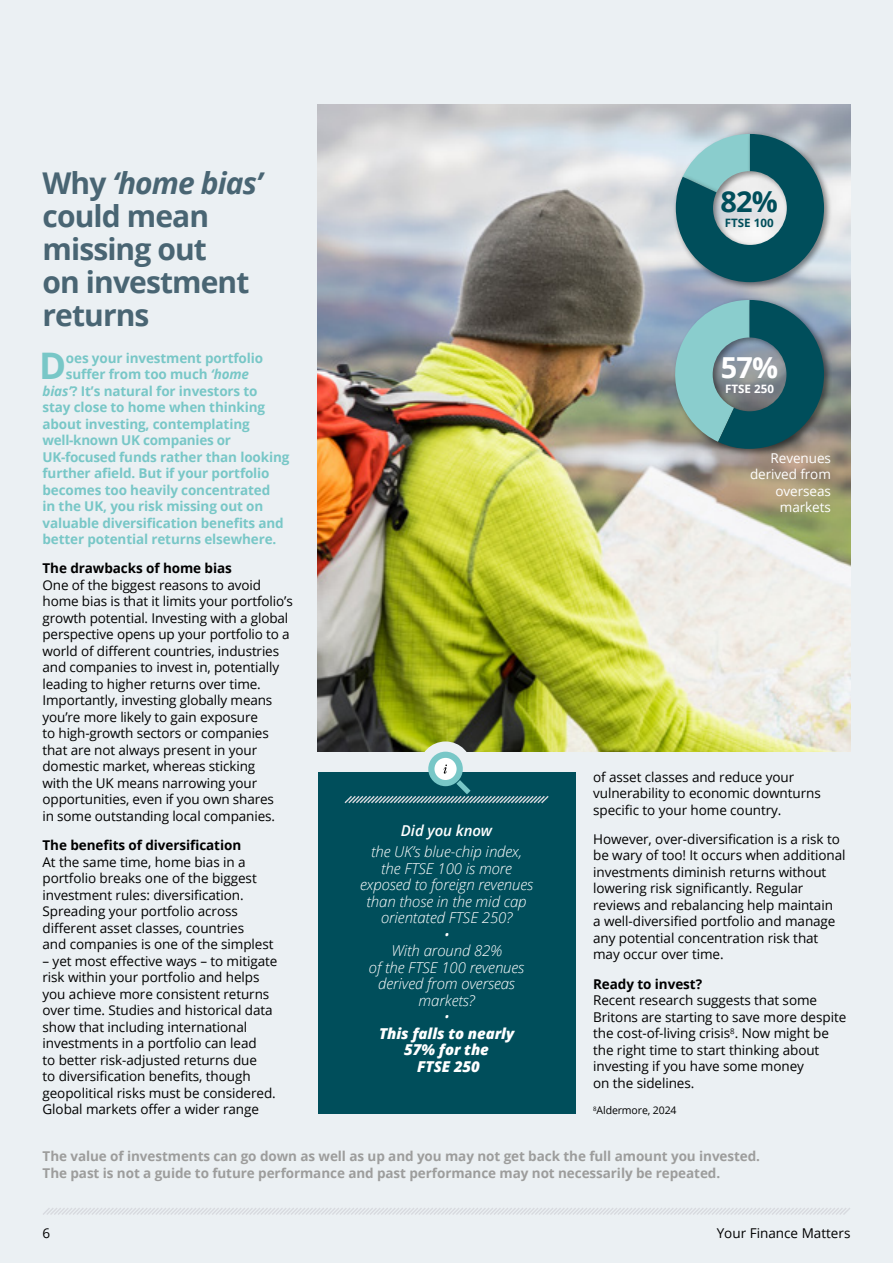
<style>
.page{position:relative;width:893px;height:1263px;background:#ebf0f3}
.page>*{position:absolute;margin:0;border:0;box-sizing:border-box;transform-origin:0 0}
.t1{font:700 36.6px "Open Sans";color:#78c7c7}
.t2{font:700 30px/33px "Open Sans";letter-spacing:-.03em;color:#496573}
.t3{font:700 28.95px "Open Sans";color:#004e5b}
.t4{font:700 28.95px "Open Sans";color:#fff}
.t5{font:italic 300 15px/16.5px "Open Sans";letter-spacing:-.005em;color:#fff;text-align:center}
.t6{font:italic 800 15px/16.5px "Open Sans";letter-spacing:-.005em;color:#fff;text-align:center}
.t7{font:italic 600 15px "Open Sans";letter-spacing:-.005em;color:#fff}
.t8{font:13.5px/16.5px "Open Sans";letter-spacing:-.005em;color:#000}
.t9{font:700 13.5px "Open Sans";letter-spacing:-.01em;color:#78c7c7}
.t10{font:700 13.5px/16.5px "Open Sans";letter-spacing:-.005em;color:#9d9d9c}
.t11{font:700 13.5px "Open Sans";letter-spacing:-.005em;color:#000}
.t12{font:13.5px/16.5px "Open Sans";letter-spacing:-.005em;color:#fff;text-align:right}
.t13{font:700 11.55px "Open Sans";color:#004e5b}
.t14{font:700 11.55px "Open Sans";color:#fff}
.t15{font:10.5px "Open Sans";letter-spacing:-.01em;color:#000}
.s1{font-style:italic}
</style>
<div class="page">
<img style="left:318px;top:105px;width:532px;height:646px">
<div style="left:419px;top:741px;width:53px;height:53px;background:#ebf0f3;border-radius:50%"></div>
<svg style="left:43px;top:1208px;width:807px;height:7px"></svg>
<div style="left:318px;top:773px;width:257px;height:341px;background:#004e5b"></div>
<div style="left:428px;top:752px;width:35px;height:34px;background:#78c7c7;border-radius:50%"></div>
<div style="left:434px;top:758px;width:23px;height:22px;background:#fff;border-radius:50%"></div>
<svg style="left:444px;top:764px;width:3px;height:9px"></svg>
<svg style="left:344px;top:780px;width:205px;height:24px"></svg>
<div style="left:674px;top:132px;width:159px;height:159px;background:#000;opacity:.45"></div>
<svg style="left:676px;top:134px;width:148px;height:148px"></svg>
<div style="left:716px;top:298px;width:116px;height:159px;background:#000;opacity:.45"></div>
<svg style="left:665px;top:300px;width:159px;height:149px;background:#5c888f"></svg>
<h2 class="t2" style="left:43px;top:165px;width:221px">Why <span class="s1">‘home bias’ </span>could mean missing out<br>on investment returns</h2>
<h1 class="t1" style="left:39px;top:340px;width:29px">D</h1>
<p class="t9" style="left:66px;top:348px;width:199px">oes your investment portfolio</p>
<p class="t9" style="left:66px;top:365px;width:185px">suffer from too much <span class="s1">‘home</span></p>
<p class="t9" style="left:43px;top:381px;width:217px"><span class="s1">bias’</span>? It’s natural for investors to</p>
<p class="t9" style="left:43px;top:398px;width:224px">stay close to home when thinking</p>
<p class="t9" style="left:43px;top:414px;width:209px">about investing, contemplating</p>
<p class="t9" style="left:43px;top:431px;width:190px">well-known UK companies or</p>
<p class="t9" style="left:43px;top:447px;width:248px">UK-focused funds rather than looking</p>
<p class="t9" style="left:43px;top:464px;width:229px">further afield. But if your portfolio</p>
<p class="t9" style="left:43px;top:480px;width:229px">becomes too heavily concentrated</p>
<p class="t9" style="left:43px;top:497px;width:222px">in the UK, you risk missing out on</p>
<p class="t9" style="left:43px;top:513px;width:243px">valuable diversification benefits and</p>
<p class="t9" style="left:43px;top:530px;width:235px">better potential returns elsewhere.</p>
<p class="t11" style="left:43px;top:559px;width:191px">The drawbacks of home bias</p>
<p class="t8" style="left:43px;top:576px;width:252px">One of the biggest reasons to avoid home bias is that it limits your portfolio’s growth potential. Investing with a global perspective opens up your portfolio to a world of different countries, industries and companies to invest in, potentially leading to higher returns over time.<br>Importantly, investing globally means you’re more likely to gain exposure<br>to high-growth sectors or companies that are not always present in your domestic market, whereas sticking<br>with the UK means narrowing your opportunities, even if you own shares<br>in some outstanding local companies.</p>
<p class="t11" style="left:43px;top:836px;width:200px">The benefits of diversification</p>
<p class="t8" style="left:43px;top:853px;width:233px">At the same time, home bias in a portfolio breaks one of the biggest investment rules: diversification.<br>Spreading your portfolio across different asset classes, countries<br>and companies is one of the simplest</p>
<p class="t8" style="left:43px;top:952px;width:236px">– yet most effective ways – to mitigate risk within your portfolio and helps you achieve more consistent returns over time. Studies and historical data show that including international investments in a portfolio can lead<br>to better risk-adjusted returns due<br>to diversification benefits, though geopolitical risks must be considered.<br>Global markets offer a wider range</p>
<h3 class="t3" style="left:721px;top:181px;width:59px">82%</h3>
<p class="t13" style="left:725px;top:214px;width:50px">FTSE 100</p>
<h3 class="t4" style="left:721px;top:347px;width:59px">57%</h3>
<p class="t14" style="left:725px;top:380px;width:50px">FTSE 250</p>
<p class="t12" style="left:750px;top:449px;width:82px">Revenues derived from overseas markets</p>
<p class="t7" style="left:401px;top:821px;width:93px">Did you know</p>
<p class="t5" style="left:360px;top:843px;width:174px">the UK’s blue-chip index, the FTSE 100 is more exposed to foreign revenues than those in the mid cap orientated FTSE 250?<br>•<br>With around 82%<br>of the FTSE 100 revenues derived from overseas markets?<br>•</p>
<p class="t6" style="left:379px;top:1024px;width:137px">This falls to nearly<br>57% for the<br>FTSE 250</p>
<p class="t8" style="left:593px;top:768px;width:229px">of asset classes and reduce your vulnerability to economic downturns specific to your home country.</p>
<p class="t8" style="left:593px;top:830px;width:254px">However, over-diversification is a risk to be wary of too! It occurs when additional investments diminish returns without lowering risk significantly. Regular reviews and rebalancing help maintain<br>a well-diversified portfolio and manage any potential concentration risk that may occur over time.</p>
<p class="t11" style="left:593px;top:974px;width:110px">Ready to invest?</p>
<p class="t8" style="left:593px;top:992px;width:255px">Recent research suggests that some Britons are starting to save more despite the cost-of-living crisis<sup>8</sup>. Now might be the right time to start thinking about investing if you have some money<br>on the sidelines.</p>
<p class="t15" style="left:593px;top:1103px;width:85px"><sup>8</sup>Aldermore, 2024</p>
<p class="t10" style="left:43px;top:1148px;width:719px">The value of investments can go down as well as up and you may not get back the full amount you invested.<br>The past is not a guide to future performance and past performance may not necessarily be repeated.</p>
<p class="t8" style="left:43px;top:1224px;width:9px">6</p>
<p class="t8" style="left:717px;top:1224px;width:135px">Your Finance Matters</p>
</div>
